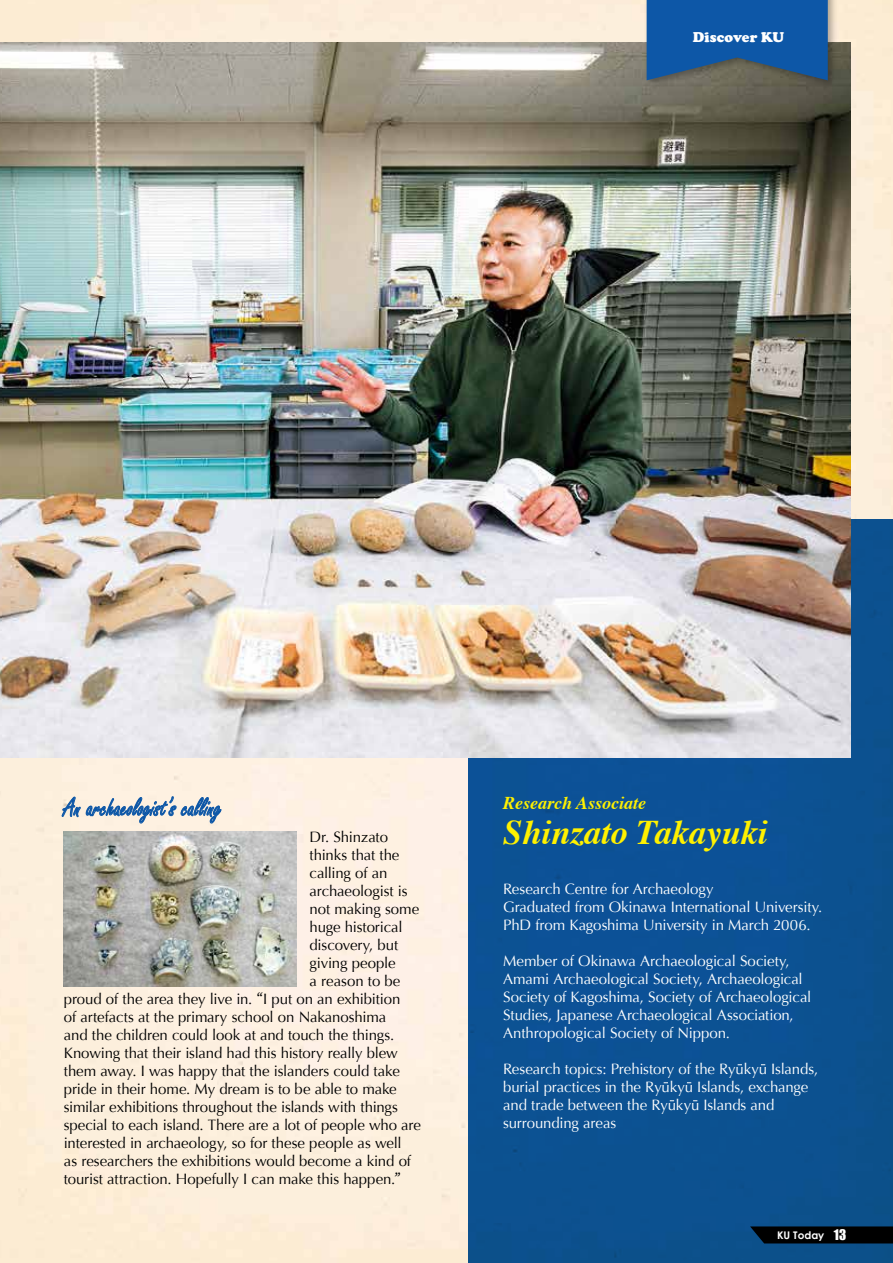
<style>
.page{position:relative;width:893px;height:1263px;background:#fff}
.page>*{position:absolute;margin:0;border:0;box-sizing:border-box;transform-origin:0 0}
.t1{font:italic 700 34.5px "Times";color:#fff100}
.t2{font:28.5px "Freestyle Script";letter-spacing:.005em;color:#0d57a7;scale:.84 1}
.t3{font:italic 700 18px "Times";color:#fff100}
.t4{font:15px "Optima";letter-spacing:-.01em;color:#000}
.t5{font:15px/18px "Optima";letter-spacing:-.01em;color:#fff}
.t6{font:900 14.4px "Cooper";letter-spacing:.01em;color:#fff}
.t7{font:700 10.5px "Century Gothic";color:#fff}
.s1{font-family:"UD Mincho Pro L"}
.s2{font-family:"Impact";font-weight:400;font-size:13.5px}
</style>
<div class="page">
<img style="left:0;top:0;width:893px;height:1263px">
<div style="left:468px;top:519px;width:425px;height:744px;background:#0c5193"></div>
<img style="left:0;top:43px;width:850px;height:715px">
<svg style="left:750px;top:1226px;width:143px;height:17px;background:#00050a"></svg>
<div style="left:644px;top:0;width:193px;height:90px;background:#000;opacity:.3"></div>
<svg style="left:647px;top:0;width:181px;height:80px;background:#19589b"></svg>
<svg style="left:62px;top:792px;width:159px;height:31px;background:#c3cbd2"></svg>
<img style="left:64px;top:831px;width:233px;height:156px">
<p class="t6" style="left:693px;top:29px;width:93px">Discover KU</p>
<h2 class="t2" style="left:64px;top:792px;width:189px">An archaeologist’s calling</h2>
<p class="t4" style="left:310px;top:828px;width:80px">Dr. Shinzato</p>
<p class="t4" style="left:310px;top:846px;width:91px">thinks that the</p>
<p class="t4" style="left:310px;top:864px;width:79px">calling of an</p>
<p class="t4" style="left:310px;top:882px;width:100px">archaeologist is</p>
<p class="t4" style="left:310px;top:900px;width:111px">not making some</p>
<p class="t4" style="left:310px;top:918px;width:94px">huge historical</p>
<p class="t4" style="left:310px;top:936px;width:90px">discovery, but</p>
<p class="t4" style="left:310px;top:954px;width:88px">giving people</p>
<p class="t4" style="left:310px;top:972px;width:92px">a reason to be</p>
<p class="t4" style="left:64px;top:990px;width:338px">proud of the area they live in. <span class="s1">“</span>I put on an exhibition</p>
<p class="t4" style="left:64px;top:1008px;width:324px">of artefacts at the primary school on Nakanoshima</p>
<p class="t4" style="left:64px;top:1026px;width:332px">and the children could look at and touch the things.</p>
<p class="t4" style="left:64px;top:1044px;width:336px">Knowing that their island had this history really blew</p>
<p class="t4" style="left:64px;top:1062px;width:338px">them away. I was happy that the islanders could take</p>
<p class="t4" style="left:64px;top:1080px;width:334px">pride in their home. My dream is to be able to make</p>
<p class="t4" style="left:64px;top:1098px;width:336px">similar exhibitions throughout the islands with things</p>
<p class="t4" style="left:64px;top:1116px;width:359px">special to each island. There are a lot of people who are</p>
<p class="t4" style="left:64px;top:1134px;width:339px">interested in archaeology, so for these people as well</p>
<p class="t4" style="left:64px;top:1152px;width:349px">as researchers the exhibitions would become a kind of</p>
<p class="t4" style="left:64px;top:1170px;width:339px">tourist attraction. Hopefully I can make this happen.<span class="s1">”</span></p>
<p class="t3" style="left:503px;top:786px;width:144px">Research Associate</p>
<h1 class="t1" style="left:503px;top:800px;width:266px">Shinzato Takayuki</h1>
<p class="t5" style="left:503px;top:880px;width:321px">Research Centre for Archaeology<br>Graduated from Okinawa International University.<br>PhD from Kagoshima University in March 2006.</p>
<p class="t5" style="left:503px;top:952px;width:310px">Member of Okinawa Archaeological Society, Amami Archaeological Society, Archaeological Society of Kagoshima, Society of Archaeological Studies, Japanese Archaeological Association, Anthropological Society of Nippon.</p>
<p class="t5" style="left:503px;top:1060px;width:317px">Research topics: Prehistory of the Ryukyu Islands, burial practices in the Ryukyu Islands, exchange and trade between the Ryukyu Islands and surrounding areas</p>
<p class="t7" style="left:777px;top:1228px;width:71px">KU Today <span class="s2">13</span></p>
</div>
